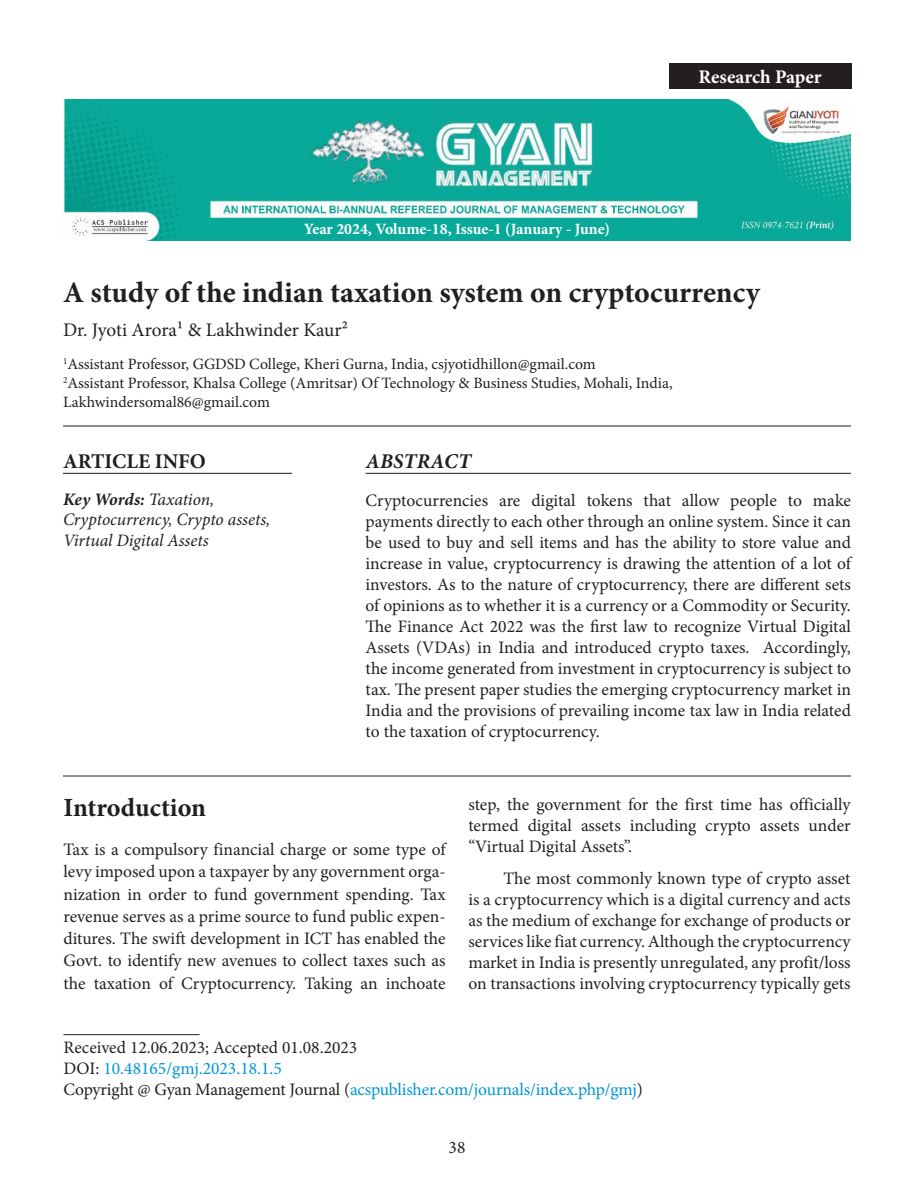
<style>
.page{position:relative;width:914px;height:1197px;background:#fff}
.page>*{position:absolute;margin:0;border:0;box-sizing:border-box;transform-origin:0 0}
.article_title{font:700 29.75px "Minion Pro";color:#231f20}
.head-1{font:700 26.25px "Minion Pro";letter-spacing:-.005em;color:#231f20}
.Article_Info{font:700 21px "Minion Pro";color:#231f20}
.Abstract{font:italic 700 21px "Minion Pro";letter-spacing:.01em;color:#231f20}
.author_name{font:19.25px "Minion Pro";color:#231f20}
.t1{font:700 19.25px "Minion Pro";letter-spacing:-.005em;color:#fff}
.abstract_text{font:17.5px/21px "Minion Pro";color:#231f20;text-align:justify}
.para-1{font:17.5px/22.2px "Minion Pro";color:#231f20;text-align:justify}
.para-2{font:17.5px/21px "Minion Pro";color:#231f20;text-align:justify}
.Email_Section{font:17.5px "Minion Pro";letter-spacing:-.01em;color:#0095d5}
.Article_info_text{font:italic 17.5px/20.1px "Minion Pro";letter-spacing:-.005em;color:#231f20}
.Corresponding_author{font:17.5px "Minion Pro";color:#231f20}
.author-affil{font:15.75px/19.2px "Minion Pro";color:#231f20}
.t2{font:700 15.75px "Minion Pro";color:#fff}
.s1{font-weight:700}
.s2{color:#231f20}
</style>
<div class="page">
<img style="left:63px;top:99px;width:787px;height:141px">
<hr style="left:365px;top:473px;width:486px;height:1px;background:#231f20">
<hr style="left:63px;top:1034px;width:137px;height:1px;background:#231f20">
<hr style="left:63px;top:426px;width:788px;height:1px;background:#231f20">
<hr style="left:63px;top:776px;width:788px;height:1px;background:#231f20">
<div style="left:668px;top:63px;width:183px;height:26px;background:#231f20"></div>
<hr style="left:63px;top:473px;width:229px;height:1px;background:#231f20">
<p class="t2" style="left:304px;top:218px;width:308px">Year 2024, Volume-18, Issue-1 (January - June)</p>
<p class="t1" style="left:698px;top:64px;width:125px">Research Paper</p>
<p class="article_title" style="left:63px;top:272px;width:698px">A study of the indian taxation system on cryptocurrency</p>
<p class="author_name" style="left:63px;top:317px;width:287px">Dr. Jyoti Arora1 &amp; Lakhwinder Kaur2</p>
<p class="author-affil" style="left:63px;top:354px;width:534px"><sup>1</sup>Assistant Professor, GGDSD College, Kheri Gurna, India, csjyotidhillon@gmail.com</p>
<p class="author-affil" style="left:63px;top:373px;width:611px"><sup>2</sup>Assistant Professor, Khalsa College (Amritsar) Of Technology &amp; Business Studies, Mohali, India,<br>Lakhwindersomal86@gmail.com</p>
<p class="Article_Info" style="left:63px;top:446px;width:144px">ARTICLE INFO</p>
<p class="Article_info_text" style="left:63px;top:490px;width:209px"><span class="s1">Key Words:</span> Taxation,<br>Cryptocurrency, Crypto assets,<br>Virtual Digital Assets</p>
<p class="Abstract" style="left:366px;top:446px;width:107px">ABSTRACT</p>
<p class="abstract_text" style="left:365px;top:490px;width:487px">Cryptocurrencies are digital tokens that allow people to make payments directly to each other through an online system. Since it can be used to buy and sell items and has the ability to store value and increase in value, cryptocurrency is drawing the attention of a lot of investors. As to the nature of cryptocurrency, there are different sets of opinions as to whether it is a currency or a Commodity or Security.<br>The Finance Act 2022 was the first law to recognize Virtual Digital Assets (VDAs) in India and introduced crypto taxes. Accordingly, the income generated from investment in cryptocurrency is subject to tax. The present paper studies the emerging cryptocurrency market in India and the provisions of prevailing income tax law in India related to the taxation of cryptocurrency.</p>
<p class="head-1" style="left:63px;top:790px;width:144px">Introduction</p>
<p class="para-1" style="left:63px;top:839px;width:383px">Tax is a compulsory financial charge or some type of levy imposed upon a taxpayer by any government orga&shy;nization in order to fund government spending. Tax revenue serves as a prime source to fund public expen&shy;ditures. The swift development in ICT has enabled the Govt. to identify new avenues to collect taxes such as the taxation of Cryptocurrency. Taking an inchoate</p>
<p class="para-1" style="left:468px;top:794px;width:384px;line-height:21px">step, the government for the first time has officially termed digital assets including crypto assets under “Virtual Digital Assets”.</p>
<p class="para-2" style="left:468px;top:868px;width:384px;text-indent:35px">The most commonly known type of crypto asset is a cryptocurrency which is a digital currency and acts as the medium of exchange for exchange of products or services like fiat currency. Although the cryptocurrency market in India is presently unregulated, any profit/loss on transactions involving cryptocurrency typically gets</p>
<p class="Corresponding_author" style="left:63px;top:1035px;width:295px">Received 12.06.2023; Accepted 01.08.2023</p>
<p class="Email_Section" style="left:63px;top:1056px;width:220px"><span class="s2">DOI:</span> 10.48165/gmj.2023.18.1.5</p>
<p class="Email_Section" style="left:63px;top:1077px;width:581px"><span class="s2">Copyright @ Gyan Management Journal (</span>acspublisher.com/journals/index.php/gmj<span class="s2">)</span></p>
<p class="abstract_text" style="left:448px;top:1137px;width:18px">38</p>
</div>
